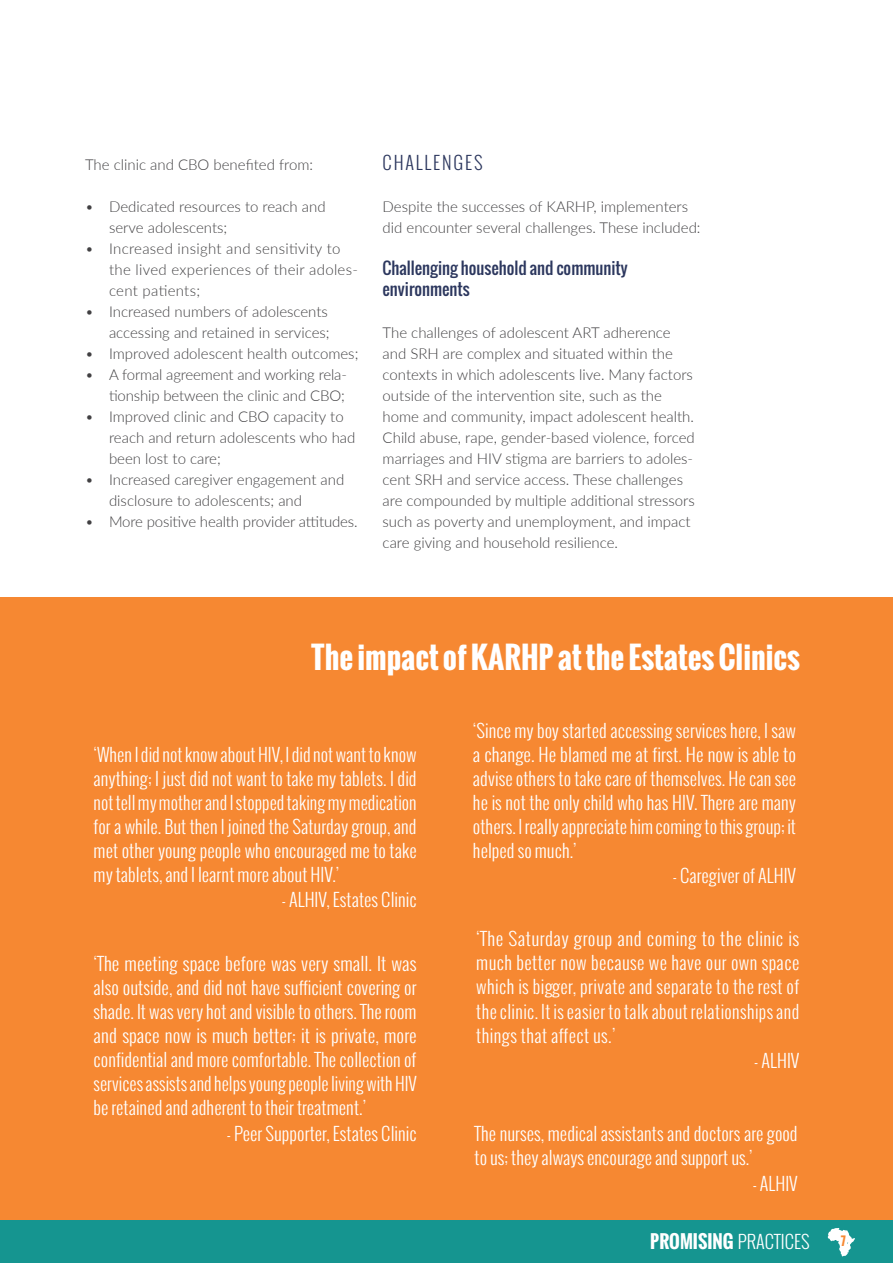
<style>
.page{position:relative;width:893px;height:1263px;background:#fff}
.page>*{position:absolute;margin:0;border:0;box-sizing:border-box;transform-origin:0 0}
.t1{font:700 30px "Oswald";color:#fff}
.t2{font:300 18px/24px "Oswald";color:#fff;text-align:justify}
.t3{font:700 18px "Oswald";color:#fff}
.t4{font:300 18px "Oswald";letter-spacing:.1em;color:#2c375e}
.t5{font:16.5px/21px "Oswald";color:#2c375e}
.t6{font:300 15px/21px "Lato";color:#414042}
.t7{font:300 15px/21px "Lato";letter-spacing:.02em;color:#414042}
.t8{font:700 12px "Oswald";color:#f68832}
.s1{font-weight:300}
</style>
<div class="page">
<div style="left:1px;top:597px;width:892px;height:666px;background:#f68832"></div>
<hr style="left:0;top:1220px;width:1px;height:43px;background:#159590">
<div style="left:1px;top:1220px;width:892px;height:43px;background:#159590"></div>
<svg style="left:827px;top:1228px;width:28px;height:28px"></svg>
<p class="t6" style="left:85px;top:153px;width:230px">The clinic and CBO benefited from:</p>
<p class="t6" style="left:109px;top:195px;width:218px;text-indent:-24px">• Dedicated resources to reach and serve adolescents;</p>
<p class="t7" style="left:109px;top:237px;width:250px;text-indent:-24px">• Increased insight and sensitivity to the lived experiences of their adoles&shy;cent patients;</p>
<p class="t6" style="left:85px;top:300px;width:246px;text-align:right">• Increased numbers of adolescents accessing and retained in services;</p>
<p class="t6" style="left:85px;top:342px;width:275px">• Improved adolescent health outcomes;</p>
<p class="t6" style="left:85px;top:363px;width:263px;text-align:right">• A formal agreement and working rela&shy;tionship between the clinic and CBO;</p>
<p class="t6" style="left:109px;top:405px;width:248px;text-indent:-24px">• Improved clinic and CBO capacity to reach and return adolescents who had been lost to care;</p>
<p class="t6" style="left:109px;top:468px;width:237px;text-indent:-24px">• Increased caregiver engagement and disclosure to adolescents; and</p>
<p class="t6" style="left:85px;top:510px;width:274px">• More positive health provider attitudes.</p>
<p class="t4" style="left:383px;top:150px;width:102px">CHALLENGES</p>
<p class="t6" style="left:383px;top:195px;width:319px">Despite the successes of KARHP, implementers did encounter several challenges. These included:</p>
<p class="t5" style="left:383px;top:257px;width:247px">Challenging household and community environments</p>
<p class="t6" style="left:383px;top:321px;width:314px">The challenges of adolescent ART adherence and SRH are complex and situated within the contexts in which adolescents live. Many factors outside of the intervention site, such as the home and community, impact adolescent health.<br>Child abuse, rape, gender-based violence, forced marriages and HIV stigma are barriers to adoles&shy;cent SRH and service access. These challenges are compounded by multiple additional stressors such as poverty and unemployment, and impact care giving and household resilience.</p>
<h1 class="t1" style="left:311px;top:635px;width:490px">The impact of KARHP at the Estates Clinics</h1>
<p class="t2" style="left:94px;top:742px;width:325px">‘When I did not know about HIV, I did not want to know anything; I just did not want to take my tablets. I did not tell my mother and I stopped taking my medication for a while. But then I joined the Saturday group, and met other young people who encouraged me to take my tablets, and I learnt more about HIV.’</p>
<p class="t2" style="left:282px;top:888px;width:137px">- ALHIV, Estates Clinic</p>
<p class="t2" style="left:94px;top:952px;width:325px">‘The meeting space before was very small. It was also outside, and did not have sufficient covering or shade. It was very hot and visible to others. The room and space now is much better; it is private, more confidential and more comfortable. The collection of services assists and helps young people living with HIV be retained and adherent to their treatment.’</p>
<p class="t2" style="left:226px;top:1121px;width:192px">- Peer Supporter, Estates Clinic</p>
<p class="t2" style="left:473px;top:718px;width:325px">‘Since my boy started accessing services here, I saw a change. He blamed me at first. He now is able to advise others to take care of themselves. He can see he is not the only child who has HIV. There are many others. I really appreciate him coming to this group; it helped so much.’</p>
<p class="t2" style="left:672px;top:863px;width:125px">- Caregiver of ALHIV</p>
<p class="t2" style="left:476px;top:927px;width:325px">‘The Saturday group and coming to the clinic is much better now because we have our own space which is bigger, private and separate to the rest of the clinic. It is easier to talk about relationships and things that affect us.’</p>
<p class="t2" style="left:754px;top:1048px;width:47px">- ALHIV</p>
<p class="t2" style="left:475px;top:1122px;width:325px">The nurses, medical assistants and doctors are good to us; they always encourage and support us.’</p>
<p class="t2" style="left:752px;top:1171px;width:47px">- ALHIV</p>
<p class="t3" style="left:650px;top:1228px;width:161px">PROMISING <span class="s1">PRACTICES</span></p>
<p class="t8" style="left:841px;top:1232px;width:6px">7</p>
</div>
